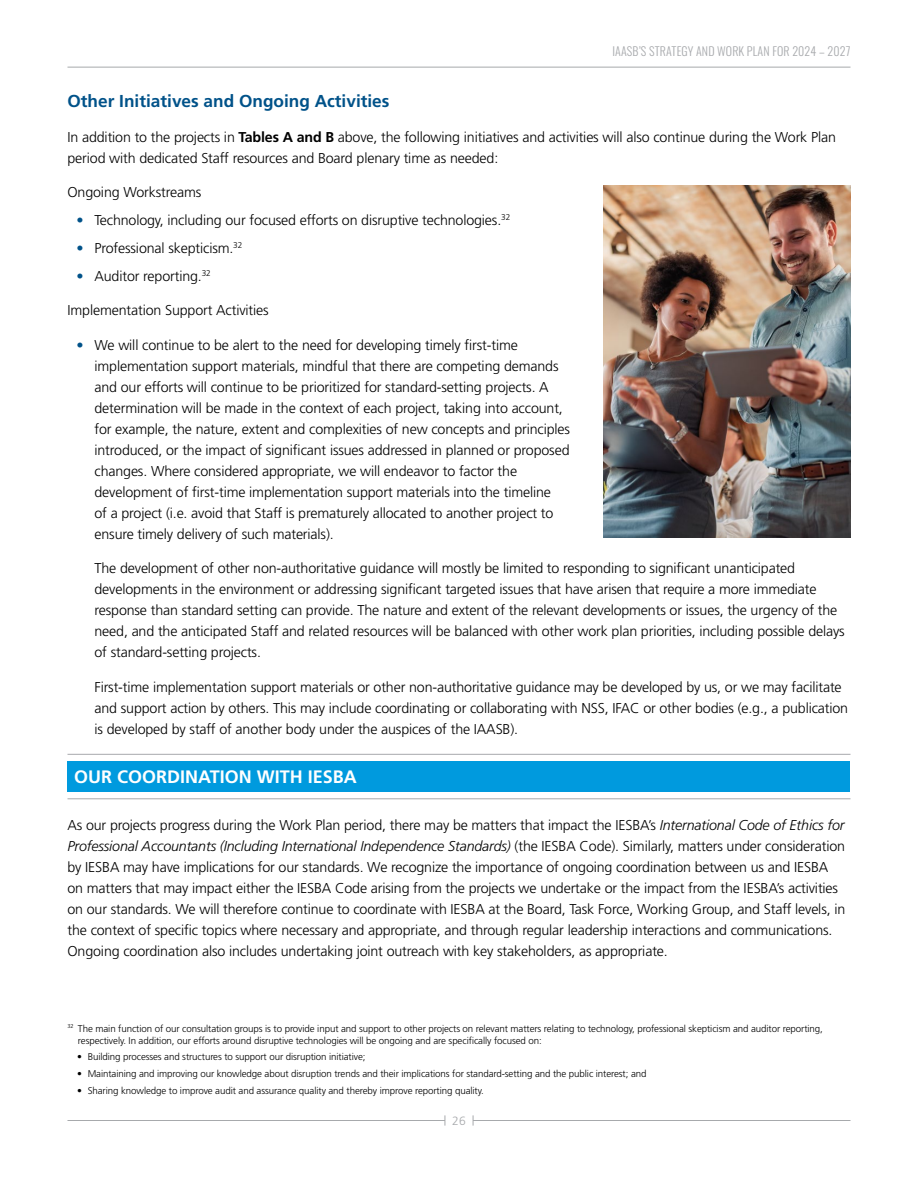
<style>
.page{position:relative;width:918px;height:1188px;background:#fff}
.page>*{position:absolute;margin:0;border:0;box-sizing:border-box;transform-origin:0 0}
.t1{font:700 18px "Frutiger LT Std";color:#fff}
.t2{font:700 17.25px "Frutiger LT Std";color:#005289}
.t3{font:300 14.25px/21px "Frutiger LT Std";letter-spacing:-.01em;color:#000}
.t4{font:300 12px "Oswald";letter-spacing:.01em;color:#a7a9ac}
.t5{font:300 12px "Frutiger LT Std";color:#a7a9ac}
.t6{font:300 9.75px/12px "Frutiger LT Std";letter-spacing:-.01em;color:#000}
.s1{font-weight:700}
.s2{font-weight:400;color:#005289}
.s3{font-style:italic}
</style>
<div class="page">
<hr style="left:68px;top:1120px;width:782px;height:1px;background:#a7a9ac">
<hr style="left:68px;top:67px;width:782px;height:1px;background:#a7a9ac">
<div style="left:445px;top:1115px;width:28px;height:11px;background:#fff"></div>
<div style="left:68px;top:761px;width:782px;height:31px;background:#009ade"></div>
<hr style="left:68px;top:754px;width:782px;height:1px;background:#a7a9ac">
<hr style="left:68px;top:798px;width:782px;height:1px;background:#a7a9ac">
<img style="left:603px;top:186px;width:247px;height:352px">
<p class="t4" style="left:613px;top:40px;width:239px">IAASB’S STRATEGY AND WORK PLAN FOR 2024 – 2027</p>
<p class="t2" style="left:68px;top:91px;width:324px">Other Initiatives and Ongoing Activities</p>
<p class="t3" style="left:68px;top:127px;width:770px">In addition to the projects in <span class="s1">Tables A and B</span> above, the following initiatives and activities will also continue during the Work Plan period with dedicated Staff resources and Board plenary time as needed:</p>
<p class="t3" style="left:68px;top:182px;width:135px">Ongoing Workstreams</p>
<p class="t3" style="left:77px;top:210px;width:435px"><span class="s2">•</span> Technology, including our focused efforts on disruptive technologies.<sup>32</sup></p>
<p class="t3" style="left:76px;top:238px;width:167px"><span class="s2">•</span> Professional skepticism.<sup>32</sup></p>
<p class="t3" style="left:76px;top:265px;width:136px"><span class="s2">•</span> Auditor reporting.<sup>32</sup></p>
<p class="t3" style="left:68px;top:300px;width:203px">Implementation Support Activities</p>
<p class="t3" style="left:95px;top:334px;width:477px;text-indent:-18px"><span class="s2">•</span> We will continue to be alert to the need for developing timely first-time implementation support materials, mindful that there are competing demands and our efforts will continue to be prioritized for standard-setting projects. A determination will be made in the context of each project, taking into account, for example, the nature, extent and complexities of new concepts and principles introduced, or the impact of significant issues addressed in planned or proposed changes. Where considered appropriate, we will endeavor to factor the development of first-time implementation support materials into the timeline<br>of a project (i.e. avoid that Staff is prematurely allocated to another project to ensure timely delivery of such materials).</p>
<p class="t3" style="left:95px;top:558px;width:752px">The development of other non-authoritative guidance will mostly be limited to responding to significant unanticipated developments in the environment or addressing significant targeted issues that have arisen that require a more immediate response than standard setting can provide. The nature and extent of the relevant developments or issues, the urgency of the need, and the anticipated Staff and related resources will be balanced with other work plan priorities, including possible delays of standard-setting projects.</p>
<p class="t3" style="left:95px;top:677px;width:755px">First-time implementation support materials or other non-authoritative guidance may be developed by us, or we may facilitate and support action by others. This may include coordinating or collaborating with NSS, IFAC or other bodies (e.g., a publication is developed by staff of another body under the auspices of the IAASB).</p>
<p class="t1" style="left:74px;top:766px;width:284px">OUR COORDINATION WITH IESBA</p>
<p class="t3" style="left:68px;top:814px;width:779px">As our projects progress during the Work Plan period, there may be matters that impact the IESBA’s <span class="s3">International Code of Ethics for Professional Accountants (Including International Independence Standards)</span> (the IESBA Code). Similarly, matters under consideration by IESBA may have implications for our standards. We recognize the importance of ongoing coordination between us and IESBA on matters that may impact either the IESBA Code arising from the projects we undertake or the impact from the IESBA’s activities on our standards. We will therefore continue to coordinate with IESBA at the Board, Task Force, Working Group, and Staff levels, in the context of specific topics where necessary and appropriate, and through regular leadership interactions and communications.<br>Ongoing coordination also includes undertaking joint outreach with key stakeholders, as appropriate.</p>
<p class="t6" style="left:78px;top:1023px;width:746px;text-indent:-10px"><sup>32</sup> The main function of our consultation groups is to provide input and support to other projects on relevant matters relating to technology, professional skepticism and auditor reporting, respectively. In addition, our efforts around disruptive technologies will be ongoing and are specifically focused on:</p>
<p class="t6" style="left:77px;top:1051px;width:290px">• Building processes and structures to support our disruption initiative;</p>
<p class="t6" style="left:77px;top:1068px;width:571px">• Maintaining and improving our knowledge about disruption trends and their implications for standard-setting and the public interest; and</p>
<p class="t6" style="left:77px;top:1084px;width:408px">• Sharing knowledge to improve audit and assurance quality and thereby improve reporting quality.</p>
<p class="t5" style="left:452px;top:1114px;width:15px">26</p>
</div>
